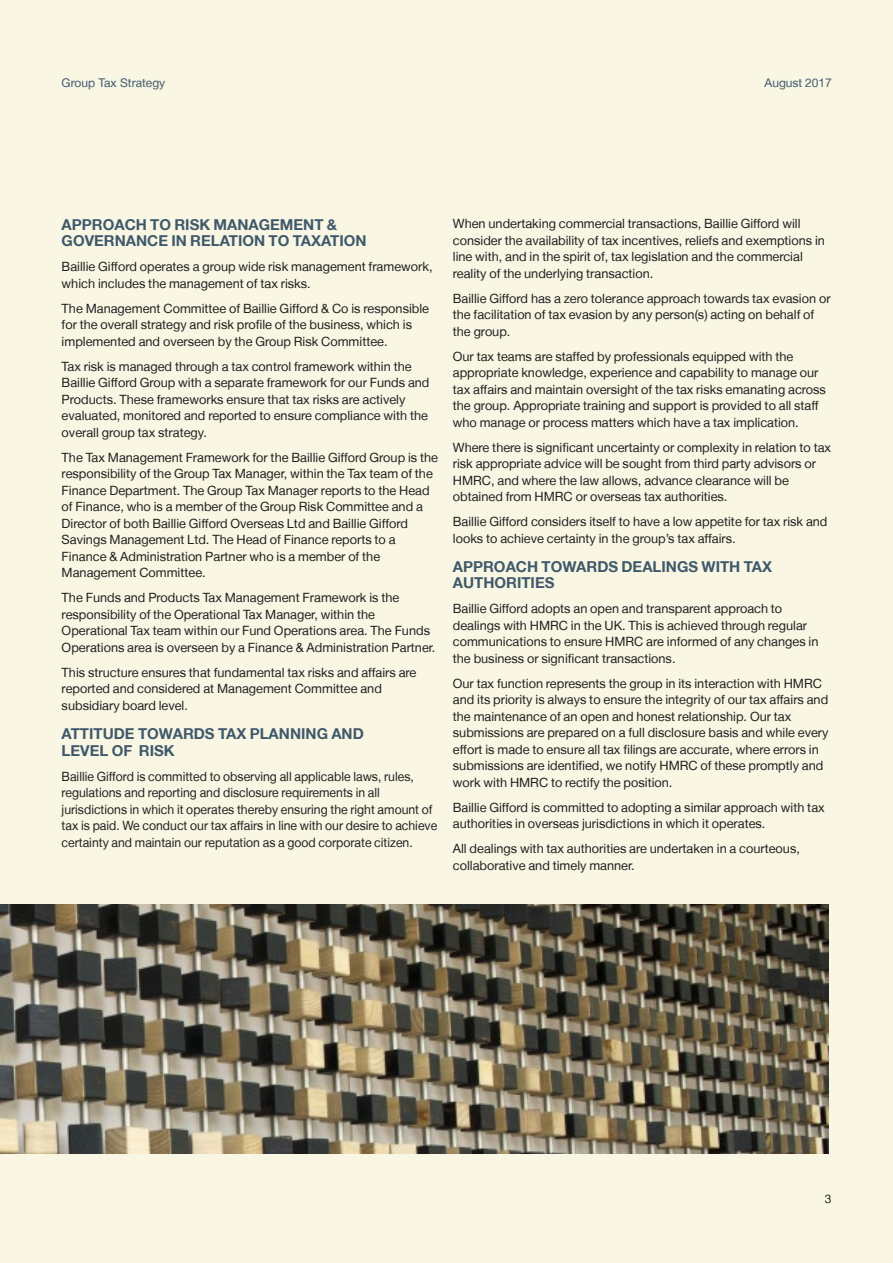
<style>
.page{position:relative;width:893px;height:1263px;background:#f9f6e4}
.page>*{position:absolute;margin:0;border:0;box-sizing:border-box;transform-origin:0 0}
.t1{font:700 15px/16.5px "Helvetica Neue LT";color:#3f596b}
.t2{font:12.75px/16.5px "Helvetica Neue LT";color:#231f20}
.t3{font:12.75px/16.5px "Helvetica Neue LT";color:#231f20;scale:.96 1}
.t4{font:12px "Helvetica Neue LT";color:#3f596b}
.t5{font:12px "Helvetica Neue LT";color:#231f20}
</style>
<div class="page">
<img style="left:0;top:905px;width:829px;height:249px">
<p class="t4" style="left:62px;top:76px;width:105px">Group Tax Strategy</p>
<p class="t4" style="left:765px;top:76px;width:69px">August 2017</p>
<p class="t1" style="left:62px;top:216px;width:306px">APPROACH TO RISK MANAGEMENT &amp;<br>GOVERNANCE IN RELATION TO TAXATION</p>
<p class="t2" style="left:62px;top:258px;width:372px">Baillie Gifford operates a group wide risk management framework, which includes the management of tax risks.</p>
<p class="t2" style="left:62px;top:300px;width:369px">The Management Committee of Baillie Gifford &amp; Co is responsible for the overall strategy and risk profile of the business, which is implemented and overseen by the Group Risk Committee.</p>
<p class="t2" style="left:62px;top:358px;width:369px">Tax risk is managed through a tax control framework within the Baillie Gifford Group with a separate framework for our Funds and Products. These frameworks ensure that tax risks are actively evaluated, monitored and reported to ensure compliance with the overall group tax strategy.</p>
<p class="t2" style="left:62px;top:449px;width:378px">The Tax Management Framework for the Baillie Gifford Group is the responsibility of the Group Tax Manager, within the Tax team of the Finance Department. The Group Tax Manager reports to the Head of Finance, who is a member of the Group Risk Committee and a Director of both Baillie Gifford Overseas Ltd and Baillie Gifford Savings Management Ltd. The Head of Finance reports to a Finance &amp; Administration Partner who is a member of the Management Committee.</p>
<p class="t2" style="left:62px;top:589px;width:375px">The Funds and Products Tax Management Framework is the responsibility of the Operational Tax Manager, within the Operational Tax team within our Fund Operations area. The Funds Operations area is overseen by a Finance &amp; Administration Partner.</p>
<p class="t2" style="left:62px;top:664px;width:356px">This structure ensures that fundamental tax risks and affairs are reported and considered at Management Committee and subsidiary board level.</p>
<p class="t1" style="left:62px;top:725px;width:304px">ATTITUDE TOWARDS TAX PLANNING AND<br>LEVEL OF RISK</p>
<p class="t3" style="left:62px;top:768px;width:393px">Baillie Gifford is committed to observing all applicable laws, rules, regulations and reporting and disclosure requirements in all jurisdictions in which it operates thereby ensuring the right amount of tax is paid. We conduct our tax affairs in line with our desire to achieve certainty and maintain our reputation as a good corporate citizen.</p>
<p class="t2" style="left:453px;top:215px;width:374px">When undertaking commercial transactions, Baillie Gifford will consider the availability of tax incentives, reliefs and exemptions in line with, and in the spirit of, tax legislation and the commercial reality of the underlying transaction.</p>
<p class="t2" style="left:453px;top:290px;width:379px">Baillie Gifford has a zero tolerance approach towards tax evasion or the facilitation of tax evasion by any person(s) acting on behalf of the group.</p>
<p class="t2" style="left:453px;top:348px;width:375px">Our tax teams are staffed by professionals equipped with the appropriate knowledge, experience and capability to manage our tax affairs and maintain oversight of the tax risks emanating across the group. Appropriate training and support is provided to all staff who manage or process matters which have a tax implication.</p>
<p class="t2" style="left:453px;top:439px;width:380px">Where there is significant uncertainty or complexity in relation to tax risk appropriate advice will be sought from third party advisors or HMRC, and where the law allows, advance clearance will be obtained from HMRC or overseas tax authorities.</p>
<p class="t2" style="left:453px;top:513px;width:376px">Baillie Gifford considers itself to have a low appetite for tax risk and looks to achieve certainty in the group’s tax affairs.</p>
<p class="t1" style="left:453px;top:558px;width:321px">APPROACH TOWARDS DEALINGS WITH TAX<br>AUTHORITIES</p>
<p class="t2" style="left:453px;top:600px;width:367px">Baillie Gifford adopts an open and transparent approach to dealings with HMRC in the UK. This is achieved through regular communications to ensure HMRC are informed of any changes in the business or significant transactions.</p>
<p class="t2" style="left:453px;top:675px;width:377px">Our tax function represents the group in its interaction with HMRC and its priority is always to ensure the integrity of our tax affairs and the maintenance of an open and honest relationship. Our tax submissions are prepared on a full disclosure basis and while every effort is made to ensure all tax filings are accurate, where errors in submissions are identified, we notify HMRC of these promptly and work with HMRC to rectify the position.</p>
<p class="t2" style="left:453px;top:799px;width:373px">Baillie Gifford is committed to adopting a similar approach with tax authorities in overseas jurisdictions in which it operates.</p>
<p class="t2" style="left:453px;top:840px;width:349px">All dealings with tax authorities are undertaken in a courteous, collaborative and timely manner.</p>
<p class="t5" style="left:825px;top:1191px;width:8px">3</p>
</div>
